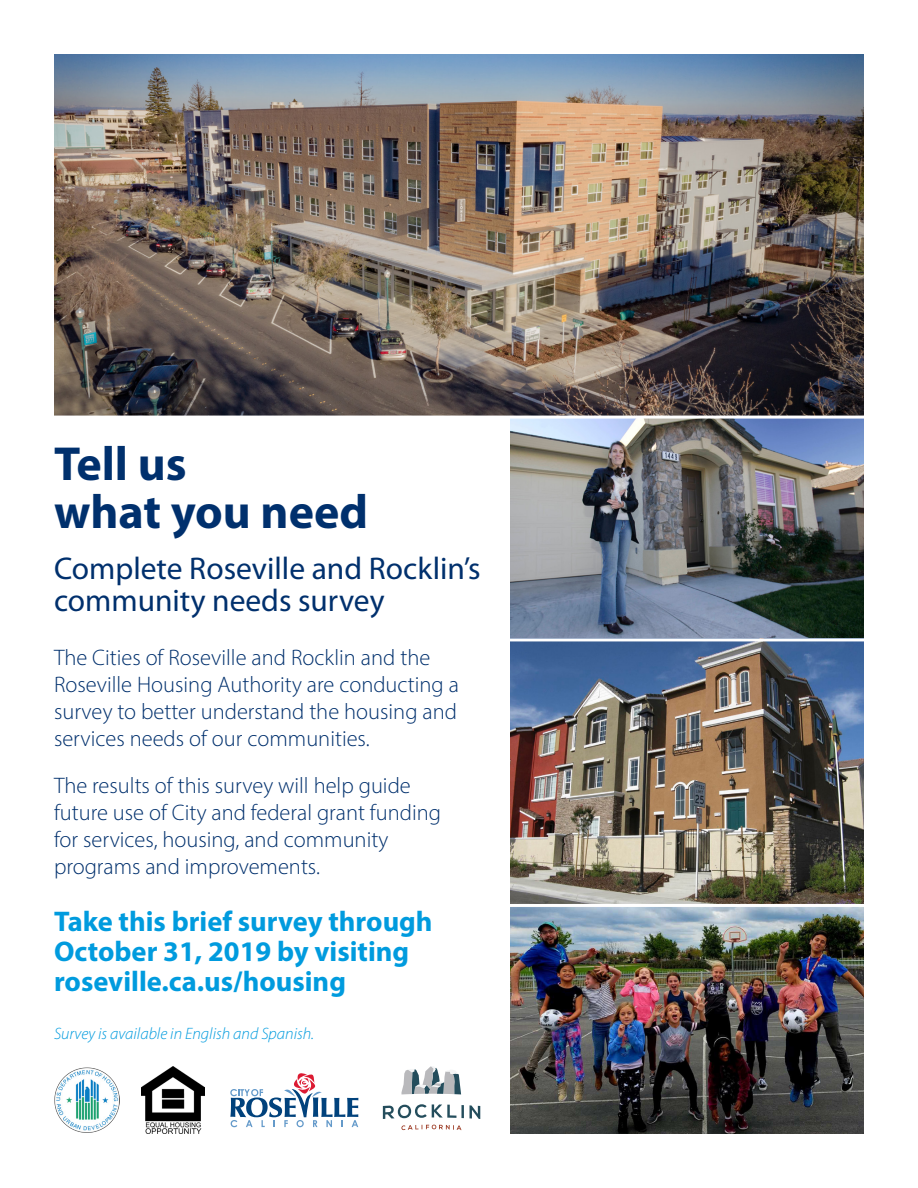
<style>
.page{position:relative;width:918px;height:1188px;background:#fff}
.page>*{position:absolute;margin:0;border:0;box-sizing:border-box;transform-origin:0 0}
.t1{font:700 48px/48px "Myriad Pro";color:#00306d}
.t2{font:31.5px/31.5px "Myriad Pro";color:#00306d}
.t3{font:700 28.5px/30px "Myriad Pro";color:#009bde}
.Body{font:300 22.5px/27px "Myriad Pro";color:#00306d}
.Disclaimer_small{font:italic 300 16.5px "Myriad Pro";color:#009bde}
</style>
<div class="page">
<img style="left:510px;top:419px;width:354px;height:715px">
<img style="left:54px;top:54px;width:810px;height:362px">
<img style="left:54px;top:1068px;width:65px;height:65px">
<img style="left:142px;top:1066px;width:63px;height:68px">
<svg style="left:230px;top:1073px;width:128px;height:54px"></svg>
<hr style="left:492px;top:638px;width:386px;height:3px;background:#fff">
<hr style="left:492px;top:904px;width:386px;height:3px;background:#fff">
<svg style="left:402px;top:1066px;width:59px;height:28px"></svg>
<svg style="left:383px;top:1104px;width:81px;height:15px"></svg>
<svg style="left:470px;top:1105px;width:10px;height:14px"></svg>
<svg style="left:401px;top:1125px;width:61px;height:5px"></svg>
<p class="t1" style="left:54px;top:438px;width:316px">Tell us<br>what you need</p>
<p class="t2" style="left:54px;top:552px;width:428px">Complete Roseville and Rocklin’s community needs survey</p>
<p class="Body" style="left:54px;top:643px;width:406px">The Cities of Roseville and Rocklin and the Roseville Housing Authority are conducting a survey to better understand the housing and services needs of our communities.</p>
<p class="Body" style="left:54px;top:772px;width:389px">The results of this survey will help guide future use of City and federal grant funding for services, housing, and community programs and improvements.</p>
<p class="t3" style="left:54px;top:906px;width:380px">Take this brief survey through<br>October 31, 2019 by visiting roseville.ca.us/housing</p>
<p class="Disclaimer_small" style="left:54px;top:1023px;width:262px">Survey is available in English and Spanish.</p>
</div>
